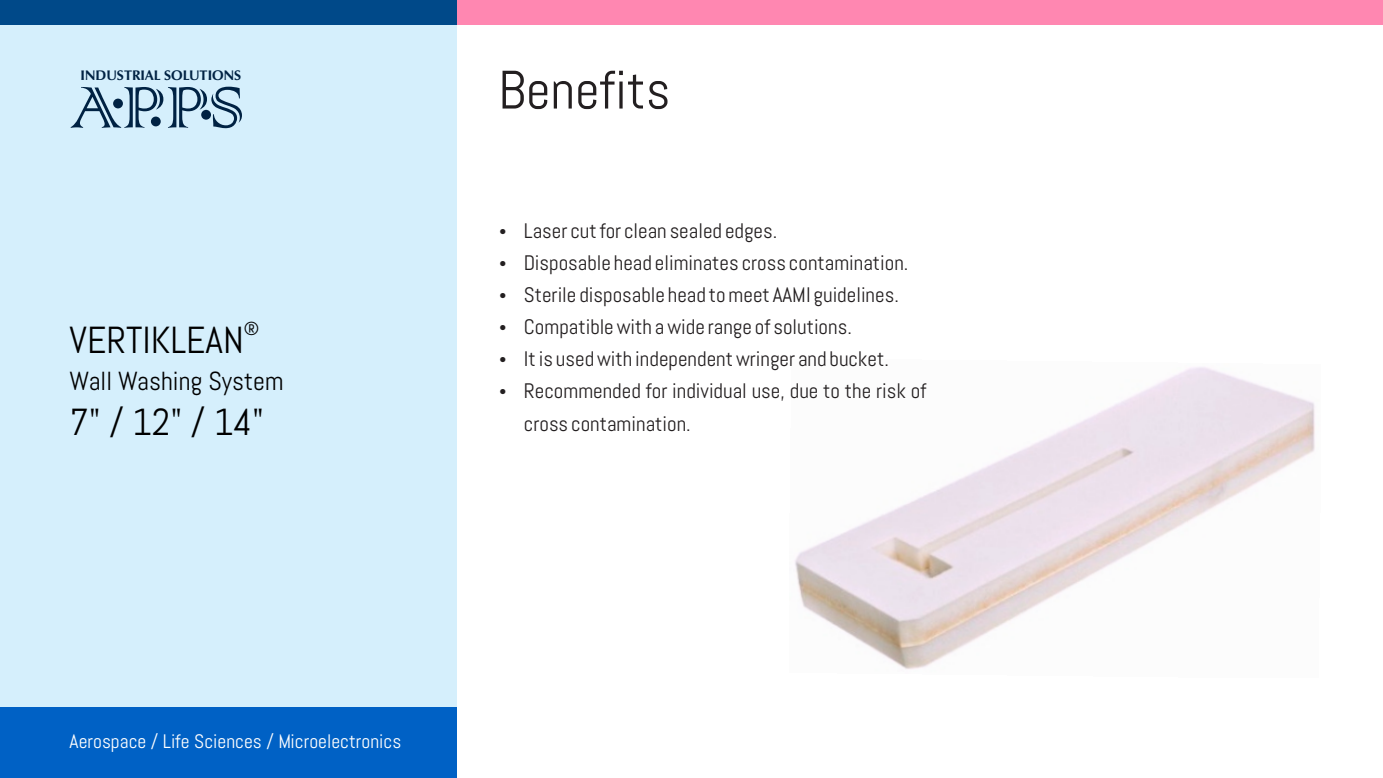
<style>
.page{position:relative;width:1383px;height:778px;background:#fff}
.page>*{position:absolute;margin:0;border:0;box-sizing:border-box;transform-origin:0 0}
.t1{font:77.4px "Colonna";color:#002243}
.t2{font:54px "Abel";color:#231f20}
.t3{font:37.5px "Abel";color:#000}
.t4{font:26.1px "Abel";color:#000}
.t5{font:21px/32.1px "Abel";color:#231f20}
.t6{font:19.5px "Abel";color:#fff}
.t7{font:18.9px "Abel";color:#000}
.t8{font:700 14.1px "Zapf Humanist 601 BT";color:#002243}
</style>
<div class="page">
<img style="left:794px;top:367px;width:521px;height:303px">
<div style="left:0;top:25px;width:456px;height:753px;background:#d5effc"></div>
<div style="left:113px;top:99px;width:10px;height:9px;background:#002243;border-radius:50%"></div>
<div style="left:151px;top:117px;width:10px;height:9px;background:#002243;border-radius:50%"></div>
<div style="left:201px;top:110px;width:10px;height:10px;background:#002243;border-radius:50%"></div>
<div style="left:0;top:707px;width:456px;height:71px;background:#0061c5"></div>
<div style="left:456px;top:0;width:926px;height:25px;background:#ff87b1"></div>
<div style="left:0;top:0;width:456px;height:25px;background:#004989"></div>
<p class="t8" style="left:81px;top:70px;width:162px">INDUSTRIAL SOLUTIONS</p>
<h1 class="t1" style="left:70px;top:55px;width:176px">APPS</h1>
<p class="t7" style="left:244px;top:316px;width:17px">®</p>
<h3 class="t3" style="left:70px;top:317px;width:176px">VERTIKLEAN</h3>
<p class="t4" style="left:70px;top:364px;width:215px">Wall Washing System</p>
<h3 class="t3" style="left:70px;top:398px;width:196px">7" / 12" / 14"</h3>
<h2 class="t2" style="left:498px;top:56px;width:174px">Benefits</h2>
<p class="t5" style="left:524px;top:214px;width:404px">Laser cut for clean sealed edges.<br>Disposable head eliminates cross contamination.<br>Sterile disposable head to meet AAMI guidelines.<br>Compatible with a wide range of solutions.<br>It is used with independent wringer and bucket.<br>Recommended for individual use, due to the risk of cross contamination.</p>
<p class="t6" style="left:70px;top:729px;width:333px">Aerospace / Life Sciences / Microelectronics</p>
</div>
